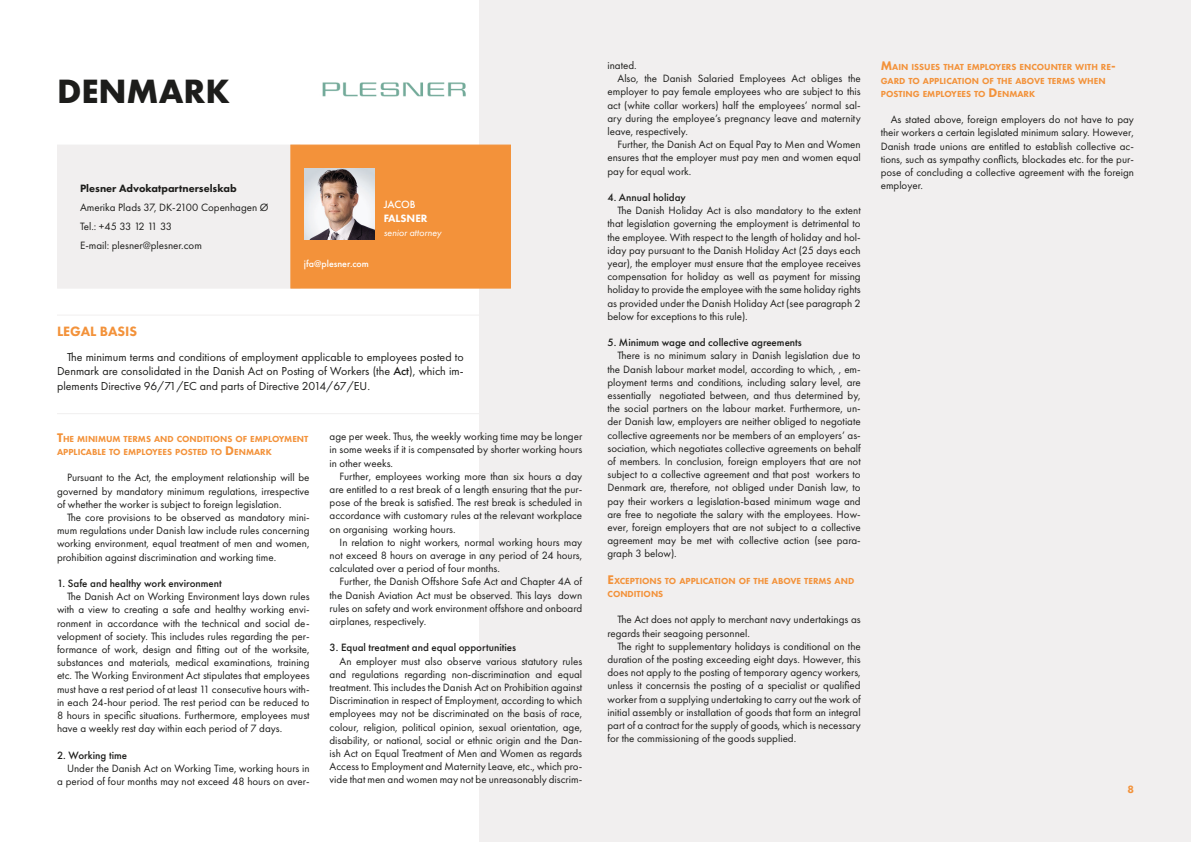
<style>
.page{position:relative;width:1191px;height:842px;background:#fff}
.page>*{position:absolute;margin:0;border:0;box-sizing:border-box;transform-origin:0 0}
.t1{font:700 35px "Futura PT";color:#1d1d1b}
.t2{font:800 14px "Futura PT";color:#f3923a}
.t3{font:12px/14.4px "Futura PT";color:#1d1d1b;text-align:justify}
.treść{font:11px/13.2px "Futura PT";color:#1d1d1b;text-align:justify}
.Śródtytuł_2{font:500 11px "Futura PT";color:#1d1d1b}
.t4{font:800 11px "Futura PT";color:#1d1d1b}
.treść-2{font:11px "Futura PT";letter-spacing:-.05em;color:#1d1d1b}
.t5{font:800 11px "Futura PT";color:#fff}
.t6{font:500 11px "Futura PT";letter-spacing:-.01em;color:#fff}
.t7{font:800 11px "Futura PT";color:#f3923a}
.t8{font:500 10px "Futura PT";color:#fff}
.t9{font:italic 10px "Futura PT";color:#fff}
.śródtytuł{font:800 9.1px/13.2px "Futura PT";color:#f3923a}
.s1{font-weight:500}
.s2{font-size:13px}
</style>
<div class="page">
<div style="left:479px;top:0;width:712px;height:842px;background:#f1efef"></div>
<div style="left:57px;top:145px;width:243px;height:144px;background:#f1efef"></div>
<div style="left:290px;top:145px;width:221px;height:144px;background:#f3923a;border:1px solid #f3923a"></div>
<img style="left:322px;top:82px;width:144px;height:15px">
<img style="left:304px;top:169px;width:71px;height:70px">
<hr style="left:57px;top:315px;width:422px;height:1px;background:#f1efef">
<hr style="left:57px;top:413px;width:422px;height:1px;background:#f1efef">
<p class="t1" style="left:57px;top:69px;width:174px">DENMARK</p>
<p class="t4" style="left:80px;top:182px;width:158px">Plesner Advokatpartnerselskab</p>
<p class="treść" style="left:80px;top:201px;width:190px">Amerika Plads 37, DK-2100 Copenhagen Ø</p>
<p class="treść-2" style="left:80px;top:220px;width:93px">Tel.: +45 33 12 11 33</p>
<p class="treść" style="left:80px;top:239px;width:123px">E-mail: plesner@plesner.com</p>
<p class="t2" style="left:57px;top:323px;width:82px">LEGAL BASIS</p>
<p class="t8" style="left:304px;top:257px;width:66px">jfa@plesner.com</p>
<p class="t6" style="left:384px;top:198px;width:33px">JACOB</p>
<p class="t5" style="left:384px;top:212px;width:45px">FALSNER</p>
<p class="t9" style="left:384px;top:226px;width:59px">senior attorney</p>
<p class="t3" style="left:57px;top:350px;width:408px;text-indent:10px">The minimum terms and conditions of employment applicable to employees posted to Denmark are consolidated in the Danish Act on Posting of Workers (the <span class="s1">Act</span>), which im&shy;plements Directive 96/71/EC and parts of Directive 2014/67/EU.</p>
<p class="śródtytuł" style="left:57px;top:432px;width:253px"><span class="s2">T</span>HE MINIMUM TERMS AND CONDITIONS OF EMPLOYMENT<br>APPLICABLE TO EMPLOYEES POSTED TO <span class="s2">D</span> ENMARK</p>
<p class="treść" style="left:57px;top:471px;width:254px;text-indent:10px">Pursuant to the Act, the employment relationship will be governed by mandatory minimum regulations, irrespective of whether the worker is subject to foreign legislation.</p>
<p class="treść" style="left:57px;top:511px;width:254px;text-indent:10px">The core provisions to be observed as mandatory mini&shy;mum regulations under Danish law include rules concerning working environment, equal treatment of men and women, prohibition against discrimination and working time.</p>
<p class="Śródtytuł_2" style="left:57px;top:577px;width:166px">1. Safe and healthy work environment</p>
<p class="treść" style="left:57px;top:590px;width:254px;text-indent:10px">The Danish Act on Working Environment lays down rules with a view to creating a safe and healthy working envi&shy;ronment in accordance with the technical and social de&shy;velopment of society. This includes rules regarding the per&shy;formance of work, design and fitting out of the worksite, substances and materials, medical examinations, training etc. The Working Environment Act stipulates that employees must have a rest period of at least 11 consecutive hours with&shy;in each 24-hour period. The rest period can be reduced to 8 hours in specific situations. Furthermore, employees must have a weekly rest day within each period of 7 days.</p>
<p class="Śródtytuł_2" style="left:57px;top:748px;width:72px">2. Working time</p>
<p class="treść" style="left:57px;top:761px;width:254px;text-align:right">Under the Danish Act on Working Time, working hours in<br>a period of four months may not exceed 48 hours on aver-</p>
<p class="treść" style="left:330px;top:430px;width:254px">age per week. Thus, the weekly working time may be longer in some weeks if it is compensated by shorter working hours in other weeks.</p>
<p class="treść" style="left:330px;top:469px;width:254px;text-indent:10px">Further, employees working more than six hours a day are entitled to a rest break of a length ensuring that the pur&shy;pose of the break is satisfied. The rest break is scheduled in accordance with customary rules at the relevant workplace on organising working hours.</p>
<p class="treść" style="left:330px;top:535px;width:254px;text-indent:10px">In relation to night workers, normal working hours may not exceed 8 hours on average in any period of 24 hours, calculated over a period of four months.</p>
<p class="treść" style="left:330px;top:575px;width:254px;text-indent:10px">Further, the Danish Offshore Safe Act and Chapter 4A of the Danish Aviation Act must be observed. This lays down rules on safety and work environment offshore and onboard airplanes, respectively.</p>
<p class="Śródtytuł_2" style="left:330px;top:641px;width:188px">3. Equal treatment and equal opportunities</p>
<p class="treść" style="left:330px;top:654px;width:254px;text-indent:10px">An employer must also observe various statutory rules and regulations regarding non-discrimination and equal treatment. This includes the Danish Act on Prohibition against Discrimination in respect of Employment, according to which employees may not be discriminated on the basis of race, colour, religion, political opinion, sexual orientation, age, disability, or national, social or ethnic origin and the Dan&shy;ish Act on Equal Treatment of Men and Women as regards Access to Employment and Maternity Leave, etc., which pro&shy;vide that men and women may not be unreasonably discrim-</p>
<p class="treść" style="left:607px;top:59px;width:31px">inated.</p>
<p class="treść" style="left:607px;top:72px;width:255px;text-indent:10px">Also, the Danish Salaried Employees Act obliges the employer to pay female employees who are subject to this act (white collar workers) half the employees’ normal sal&shy;ary during the employee’s pregnancy leave and maternity leave, respectively.</p>
<p class="treść" style="left:607px;top:138px;width:255px;text-indent:10px">Further, the Danish Act on Equal Pay to Men and Women ensures that the employer must pay men and women equal pay for equal work.</p>
<p class="Śródtytuł_2" style="left:607px;top:191px;width:80px">4. Annual holiday</p>
<p class="treść" style="left:607px;top:204px;width:255px;text-indent:10px">The Danish Holiday Act is also mandatory to the extent that legislation governing the employment is detrimental to the employee. With respect to the length of holiday and hol&shy;iday pay pursuant to the Danish Holiday Act (25 days each year), the employer must ensure that the employee receives compensation for holiday as well as payment for missing holiday to provide the employee with the same holiday rights as provided under the Danish Holiday Act (see paragraph 2 below for exceptions to this rule).</p>
<p class="Śródtytuł_2" style="left:607px;top:336px;width:196px">5. Minimum wage and collective agreements</p>
<p class="treść" style="left:607px;top:349px;width:255px;text-indent:10px">There is no minimum salary in Danish legislation due to the Danish labour market model, according to which, , em&shy;ployment terms and conditions, including salary level, are essentially negotiated between, and thus determined by, the social partners on the labour market. Furthermore, un&shy;der Danish law, employers are neither obliged to negotiate collective agreements nor be members of an employers’ as&shy;sociation, which negotiates collective agreements on behalf of members. In conclusion, foreign employers that are not subject to a collective agreement and that post workers to Denmark are, therefore, not obliged under Danish law, to pay their workers a legislation-based minimum wage and are free to negotiate the salary with the employees. How&shy;ever, foreign employers that are not subject to a collective agreement may be met with collective action (see para&shy;graph 3 below).</p>
<p class="śródtytuł" style="left:607px;top:574px;width:248px"><span class="s2">E</span>XCEPTIONS TO APPLICATION OF THE ABOVE TERMS AND<br>CONDITIONS</p>
<p class="treść" style="left:607px;top:613px;width:255px;text-indent:10px">The Act does not apply to merchant navy undertakings as regards their seagoing personnel.</p>
<p class="treść" style="left:607px;top:639px;width:255px;text-indent:10px">The right to supplementary holidays is conditional on the duration of the posting exceeding eight days. However, this does not apply to the posting of temporary agency workers, unless it concernsis the posting of a specialist or qualified worker from a supplying undertaking to carry out the work of initial assembly or installation of goods that form an integral part of a contract for the supply of goods, which is necessary for the commissioning of the goods supplied.</p>
<p class="śródtytuł" style="left:880px;top:61px;width:236px"><span class="s2">M</span>AIN ISSUES THAT EMPLOYERS ENCOUNTER WITH RE<span class="s2">-<br></span>GARD TO APPLICATION OF THE ABOVE TERMS WHEN<br>POSTING EMPLOYEES TO <span class="s2">D</span> ENMARK</p>
<p class="treść" style="left:880px;top:113px;width:255px;text-indent:10px">As stated above, foreign employers do not have to pay their workers a certain legislated minimum salary. However, Danish trade unions are entitled to establish collective ac&shy;tions, such as sympathy conflicts, blockades etc. for the pur&shy;pose of concluding a collective agreement with the foreign employer.</p>
<p class="t7" style="left:1127px;top:783px;width:8px">8</p>
</div>
